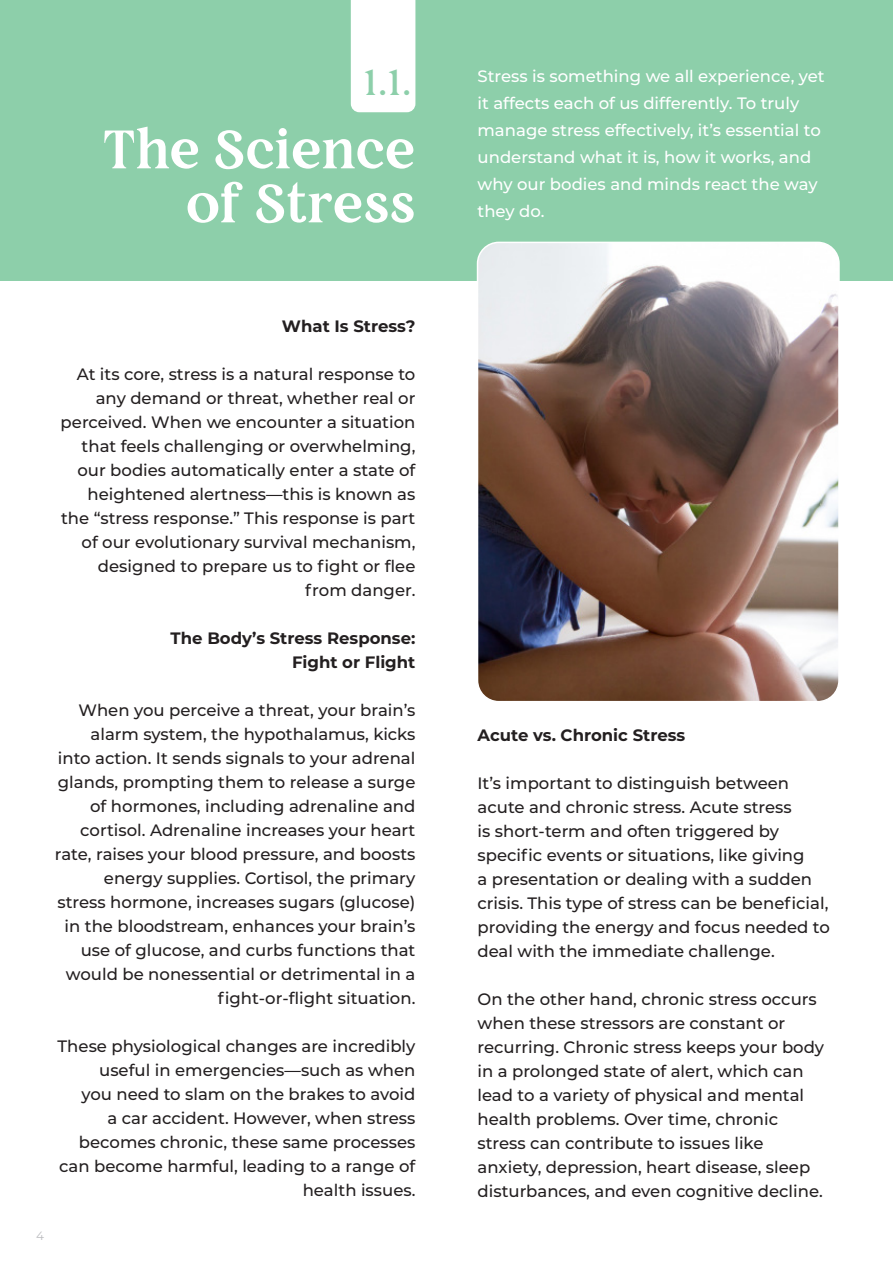
<style>
.page{position:relative;width:893px;height:1263px;background:#fff}
.page>*{position:absolute;margin:0;border:0;box-sizing:border-box;transform-origin:0 0}
.t1{font:700 54px "Restora";color:#fff}
.t2{font:700 36px "Restora";color:#8dcfaa}
.t3{font:500 16.5px/24px "Montserrat";color:#231f20;text-align:right}
.t4{font:500 16.5px/27px "Montserrat";color:#fff}
.t5{font:700 16.5px "Montserrat";color:#231f20}
.t6{font:12px "Montserrat";color:#bcbdc0}
</style>
<div class="page">
<div style="left:0;top:0;width:893px;height:281px;background:#8dcfaa"></div>
<img style="left:477px;top:242px;width:360px;height:457px">
<div style="left:477px;top:242px;width:363px;height:460px;border:2px solid #fff;border-radius:21px"></div>
<div style="left:351px;top:0;width:64px;height:112px;background:#fff"></div>
<p class="t2" style="left:363px;top:60px;width:50px">1.1.</p>
<p class="t1" style="left:103px;top:115px;width:314px">The Science</p>
<p class="t1" style="left:185px;top:169px;width:231px">of Stress</p>
<p class="t5" style="left:282px;top:315px;width:135px">What Is Stress?</p>
<p class="t3" style="left:61px;top:362px;width:356px">At its core, stress is a natural response to any demand or threat, whether real or perceived. When we encounter a situation that feels challenging or overwhelming, our bodies automatically enter a state of heightened alertness—this is known as the “stress response.” This response is part of our evolutionary survival mechanism, designed to prepare us to fight or flee from danger.</p>
<p class="t5" style="left:171px;top:627px;width:246px">The Body’s Stress Response:</p>
<p class="t5" style="left:292px;top:651px;width:125px">Fight or Flight</p>
<p class="t3" style="left:55px;top:698px;width:362px">When you perceive a threat, your brain’s alarm system, the hypothalamus, kicks into action. It sends signals to your adrenal glands, prompting them to release a surge of hormones, including adrenaline and cortisol. Adrenaline increases your heart rate, raises your blood pressure, and boosts energy supplies. Cortisol, the primary stress hormone, increases sugars (glucose) in the bloodstream, enhances your brain’s use of glucose, and curbs functions that would be nonessential or detrimental in a fight-or-flight situation.</p>
<p class="t3" style="left:58px;top:1034px;width:359px">These physiological changes are incredibly useful in emergencies—such as when<br>you need to slam on the brakes to avoid<br>a car accident. However, when stress becomes chronic, these same processes can become harmful, leading to a range of health issues.</p>
<p class="t6" style="left:36px;top:1228px;width:9px">4</p>
<p class="t4" style="left:477px;top:62px;width:349px">Stress is something we all experience, yet it affects each of us differently. To truly manage stress effectively, it’s essential to understand what it is, how it works, and why our bodies and minds react the way they do.</p>
<p class="t5" style="left:477px;top:723px;width:209px">Acute vs. Chronic Stress</p>
<p class="t3" style="left:477px;top:770px;width:354px;text-align:left">It’s important to distinguish between acute and chronic stress. Acute stress<br>is short-term and often triggered by specific events or situations, like giving<br>a presentation or dealing with a sudden crisis. This type of stress can be beneficial, providing the energy and focus needed to deal with the immediate challenge.</p>
<p class="t3" style="left:477px;top:986px;width:348px;text-align:left">On the other hand, chronic stress occurs when these stressors are constant or recurring. Chronic stress keeps your body in a prolonged state of alert, which can lead to a variety of physical and mental health problems. Over time, chronic stress can contribute to issues like anxiety, depression, heart disease, sleep disturbances, and even cognitive decline.</p>
</div>
